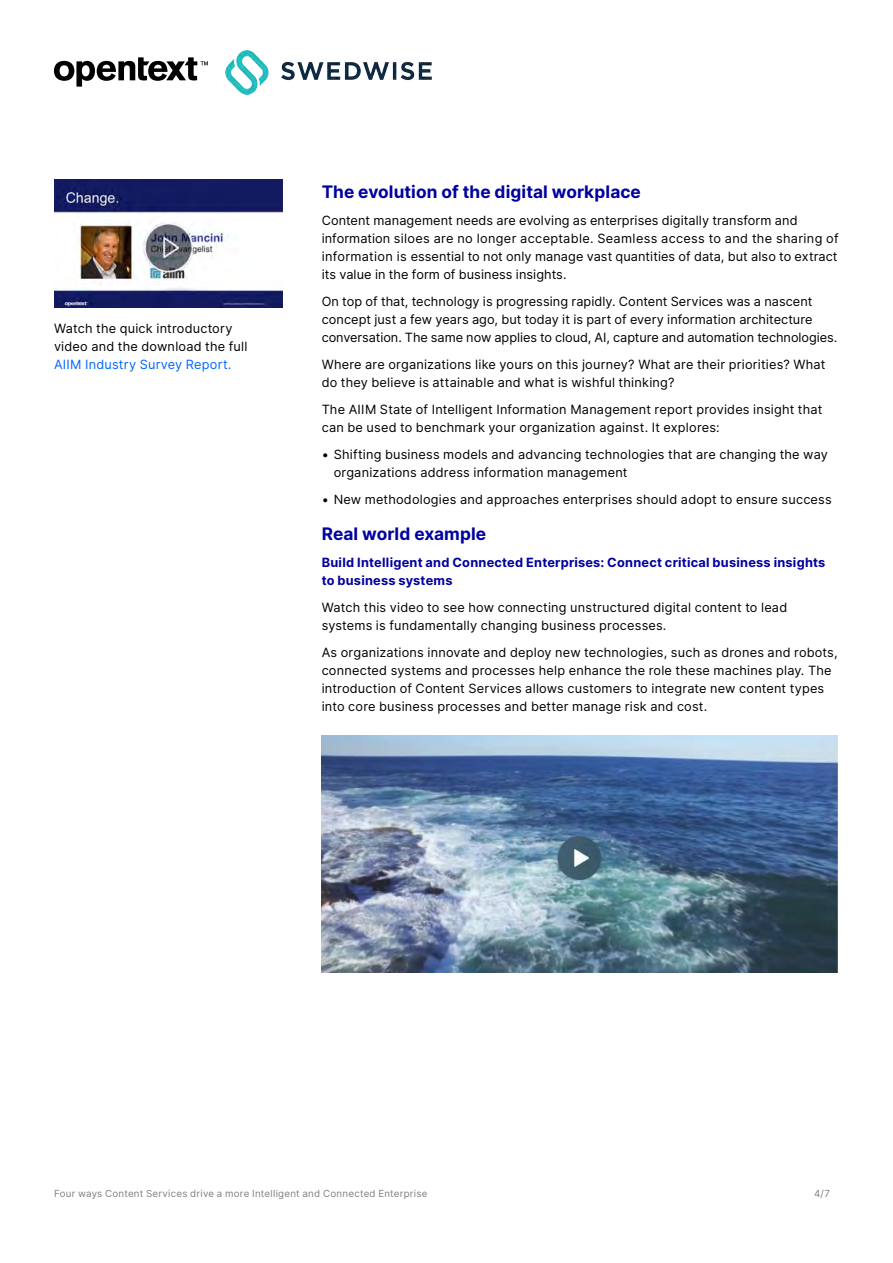
<style>
.page{position:relative;width:893px;height:1263px;background:#fff}
.page>*{position:absolute;margin:0;border:0;box-sizing:border-box;transform-origin:0 0}
.t1{font:700 17.25px "Inter";letter-spacing:.005em;color:#00009f}
.Body{font:12.75px/18px "Inter";letter-spacing:.01em;color:#000}
.H4__USE_AFTER_H3{font:700 12.75px/18px "Inter";letter-spacing:.02em;color:#00009f}
.t2{font:9.75px "Inter";letter-spacing:.025em;color:#808080}
.s1{color:#06f}
</style>
<div class="page">
<svg style="left:54px;top:57px;width:154px;height:30px"></svg>
<img style="left:322px;top:735px;width:516px;height:237px">
<img style="left:54px;top:180px;width:228px;height:127px">
<img style="left:225px;top:51px;width:207px;height:44px">
<p class="Body" style="left:54px;top:319px;width:195px">Watch the quick introductory video and the download the full<br><span class="s1">AIIM Industry Survey Report.</span></p>
<h3 class="t1" style="left:322px;top:179px;width:321px">The evolution of the digital workplace</h3>
<p class="Body" style="left:322px;top:211px;width:518px">Content management needs are evolving as enterprises digitally transform and information siloes are no longer acceptable. Seamless access to and the sharing of information is essential to not only manage vast quantities of data, but also to extract its value in the form of business insights.</p>
<p class="Body" style="left:322px;top:292px;width:517px">On top of that, technology is progressing rapidly. Content Services was a nascent concept just a few years ago, but today it is part of every information architecture conversation. The same now applies to cloud, AI, capture and automation technologies.</p>
<p class="Body" style="left:322px;top:355px;width:505px">Where are organizations like yours on this journey? What are their priorities? What do they believe is attainable and what is wishful thinking?</p>
<p class="Body" style="left:322px;top:400px;width:502px">The AIIM State of Intelligent Information Management report provides insight that can be used to benchmark your organization against. It explores:</p>
<p class="Body" style="left:334px;top:445px;width:496px;text-indent:-12px">• Shifting business models and advancing technologies that are changing the way organizations address information management</p>
<p class="Body" style="left:322px;top:490px;width:512px">• New methodologies and approaches enterprises should adopt to ensure success</p>
<h3 class="t1" style="left:322px;top:521px;width:166px">Real world example</h3>
<h4 class="H4__USE_AFTER_H3" style="left:322px;top:553px;width:505px">Build Intelligent and Connected Enterprises: Connect critical business insights to business systems</h4>
<p class="Body" style="left:322px;top:598px;width:467px">Watch this video to see how connecting unstructured digital content to lead systems is fundamentally changing business processes.</p>
<p class="Body" style="left:322px;top:643px;width:517px">As organizations innovate and deploy new technologies, such as drones and robots, connected systems and processes help enhance the role these machines play. The introduction of Content Services allows customers to integrate new content types into core business processes and better manage risk and cost.</p>
<p class="t2" style="left:54px;top:1186px;width:375px">Four ways Content Services drive a more Intelligent and Connected Enterprise</p>
<p class="t2" style="left:814px;top:1186px;width:17px">4/7</p>
</div>
